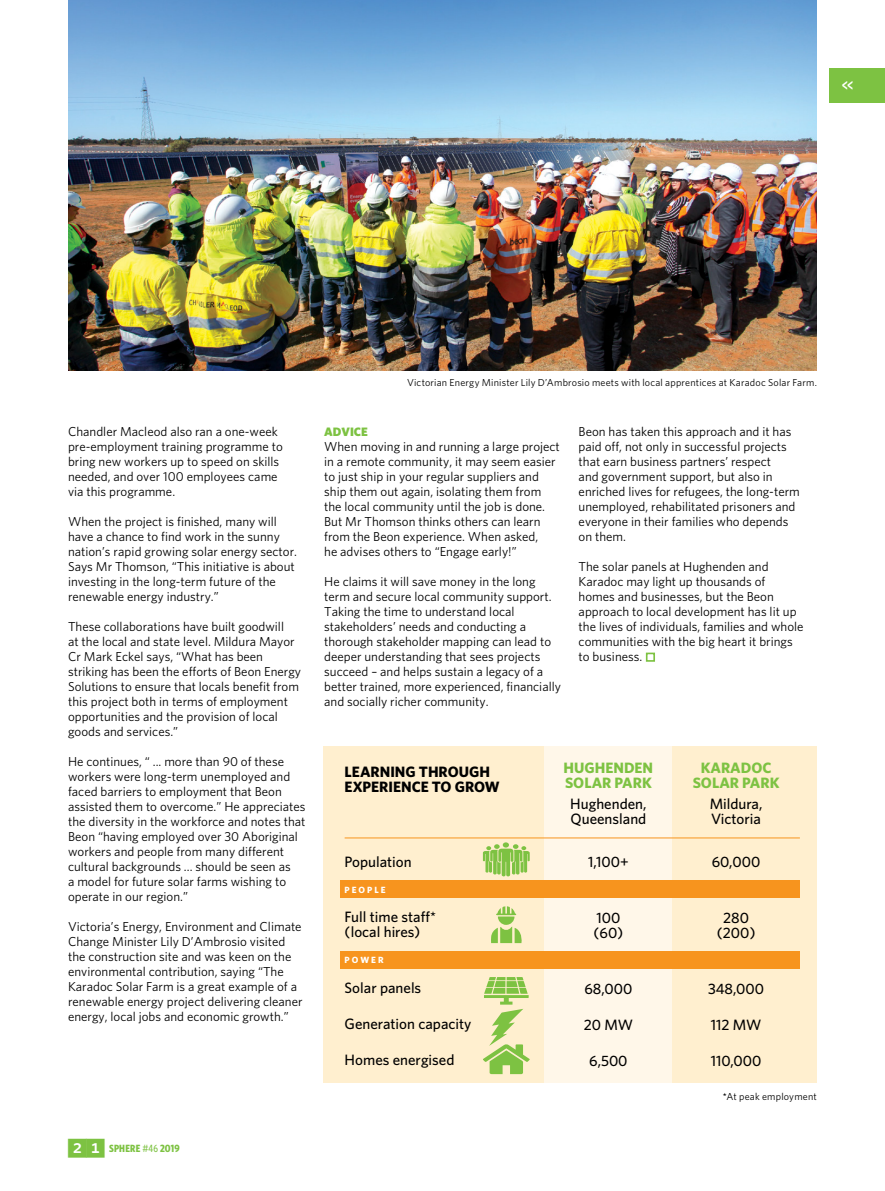
<style>
.page{position:relative;width:885px;height:1191px;background:#fff}
.page>*{position:absolute;margin:0;border:0;box-sizing:border-box;transform-origin:0 0}
.t1{font:600 16.5px "Whitney Condensed";color:#fff}
.t2{font:500 15px/15px "Whitney";color:#000}
.t3{font:700 15px/15px "Whitney";color:#7dc242}
.t4{font:700 15px/15px "Whitney";color:#000}
.t5{font:12.9px/15px "Whitney";color:#000}
.t6{font:900 12.15px "Whitney";color:#7dc242}
.t7{font:700 10.5px "Whitney Condensed";letter-spacing:.015em;color:#7dc242}
.t8{font:10.2px "Whitney";letter-spacing:.02em;color:#000}
.t9{font:700 9px "Whitney";letter-spacing:.22em;color:#fff}
.s1{font-family:"Whitney Index Black Square Bd";font-weight:400;font-size:22.5px}
.s2{font-weight:500}
</style>
<div class="page">
<div style="left:323px;top:746px;width:493px;height:336px;background:#ffefcf"></div>
<div style="left:544px;top:746px;width:128px;height:336px;background:#fff7e9"></div>
<svg style="left:483px;top:842px;width:46px;height:34px"></svg>
<svg style="left:491px;top:906px;width:31px;height:37px"></svg>
<svg style="left:483px;top:977px;width:46px;height:97px"></svg>
<div style="left:340px;top:951px;width:459px;height:17px;background:#f7941e"></div>
<div style="left:340px;top:880px;width:459px;height:17px;background:#f7941e"></div>
<hr style="left:344px;top:837px;width:455px;height:1px;background:#f7941e">
<div style="left:829px;top:68px;width:55px;height:34px;background:#7dc242"></div>
<div style="left:645px;top:652px;width:10px;height:9px;border:2px solid #7dc242"></div>
<img style="left:68px;top:0;width:748px;height:370px">
<p class="t1" style="left:841px;top:75px;width:13px">&lt;&lt;</p>
<p class="t5" style="left:68px;top:423px;width:216px">Chandler Macleod also ran a one-week pre-employment training programme to bring new workers up to speed on skills needed, and over 100 employees came via this programme.</p>
<p class="t5" style="left:68px;top:513px;width:230px">When the project is finished, many will have a chance to find work in the sunny nation’s rapid growing solar energy sector.<br>Says Mr Thomson, “This initiative is about investing in the long-term future of the renewable energy industry.”</p>
<p class="t5" style="left:68px;top:618px;width:234px">These collaborations have built goodwill<br>at the local and state level. Mildura Mayor Cr Mark Eckel says, “What has been striking has been the efforts of Beon Energy Solutions to ensure that locals benefit from this project both in terms of employment opportunities and the provision of local goods and services.”</p>
<p class="t5" style="left:68px;top:753px;width:239px">He continues, “ ... more than 90 of these workers were long-term unemployed and faced barriers to employment that Beon assisted them to overcome.” He appreciates the diversity in the workforce and notes that Beon “having employed over 30 Aboriginal workers and people from many different cultural backgrounds ... should be seen as<br>a model for future solar farms wishing to operate in our region.”</p>
<p class="t5" style="left:68px;top:918px;width:236px">Victoria’s Energy, Environment and Climate Change Minister Lily D’Ambrosio visited the construction site and was keen on the environmental contribution, saying “The Karadoc Solar Farm is a great example of a renewable energy project delivering cleaner energy, local jobs and economic growth.”</p>
<p class="t7" style="left:66px;top:1142px;width:115px"><span class="s1">21</span> SPHERE <span class="s2">#46</span> 2019</p>
<p class="t8" style="left:407px;top:376px;width:411px">Victorian Energy Minister Lily D’Ambrosio meets with local apprentices at Karadoc Solar Farm.</p>
<p class="t6" style="left:324px;top:424px;width:45px">ADVICE</p>
<p class="t5" style="left:324px;top:438px;width:237px">When moving in and running a large project in a remote community, it may seem easier to just ship in your regular suppliers and ship them out again, isolating them from the local community until the job is done.<br>But Mr Thomson thinks others can learn from the Beon experience. When asked,<br>he advises others to “Engage early!”</p>
<p class="t5" style="left:324px;top:573px;width:238px">He claims it will save money in the long term and secure local community support.<br>Taking the time to understand local stakeholders’ needs and conducting a thorough stakeholder mapping can lead to deeper understanding that sees projects succeed – and helps sustain a legacy of a better trained, more experienced, financially and socially richer community.</p>
<p class="t5" style="left:578px;top:423px;width:223px">Beon has taken this approach and it has paid off, not only in successful projects that earn business partners’ respect<br>and government support, but also in enriched lives for refugees, the long-term unemployed, rehabilitated prisoners and everyone in their families who depends on them.</p>
<p class="t5" style="left:578px;top:558px;width:226px">The solar panels at Hughenden and Karadoc may light up thousands of homes and businesses, but the Beon approach to local development has lit up the lives of individuals, families and whole communities with the big heart it brings to business.</p>
<p class="t4" style="left:344px;top:764px;width:156px">LEARNING THROUGH<br>EXPERIENCE TO GROW</p>
<p class="t3" style="left:563px;top:760px;width:91px">HUGHENDEN<br>SOLAR PARK</p>
<p class="t2" style="left:570px;top:795px;width:78px">Hughenden,<br>Queensland</p>
<p class="t2" style="left:588px;top:854px;width:42px">1,100+</p>
<p class="t2" style="left:344px;top:853px;width:69px">Population</p>
<p class="t9" style="left:344px;top:883px;width:43px">PEOPLE</p>
<p class="t2" style="left:344px;top:909px;width:93px">Full time staff* (local hires)</p>
<p class="t9" style="left:344px;top:954px;width:41px">POWER</p>
<p class="t2" style="left:344px;top:979px;width:78px">Solar panels</p>
<p class="t2" style="left:344px;top:1015px;width:128px">Generation capacity</p>
<p class="t2" style="left:344px;top:1052px;width:111px">Homes energised</p>
<p class="t2" style="left:593px;top:909px;width:31px">100 (60)</p>
<p class="t2" style="left:584px;top:980px;width:49px">68,000</p>
<p class="t2" style="left:583px;top:1016px;width:51px">20 MW</p>
<p class="t2" style="left:589px;top:1053px;width:40px">6,500</p>
<p class="t3" style="left:692px;top:760px;width:88px;text-align:center">KARADOC<br>SOLAR PARK</p>
<p class="t2" style="left:709px;top:795px;width:54px">Mildura,<br>Victoria</p>
<p class="t2" style="left:711px;top:854px;width:50px">60,000</p>
<p class="t2" style="left:716px;top:909px;width:40px;text-align:center">280 (200)</p>
<p class="t2" style="left:708px;top:980px;width:58px">348,000</p>
<p class="t2" style="left:710px;top:1016px;width:52px">112 MW</p>
<p class="t2" style="left:710px;top:1053px;width:52px">110,000</p>
<p class="t8" style="left:722px;top:1090px;width:95px"><span class="s2">*</span>At peak employment</p>
</div>
